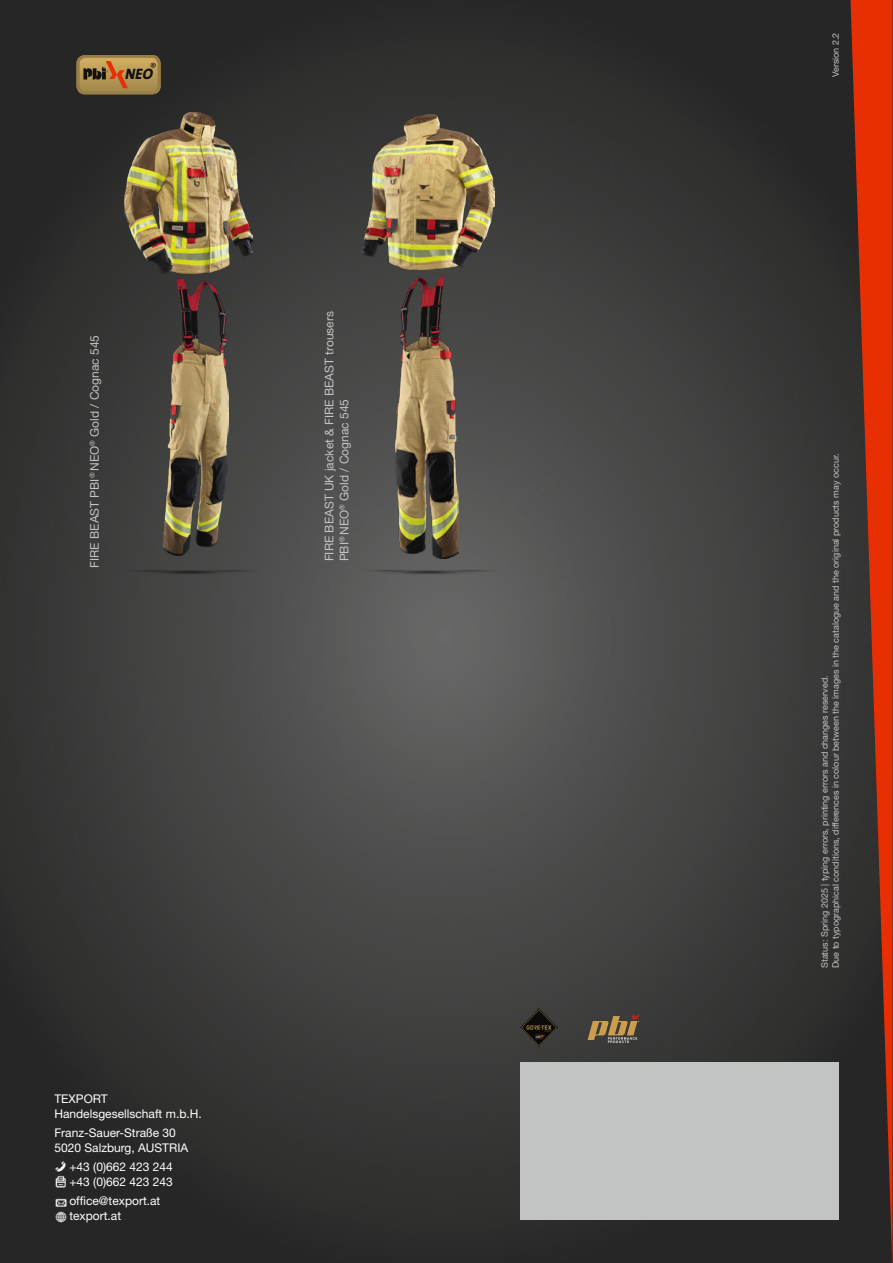
<style>
.page{position:relative;width:893px;height:1263px;background:#fff}
.page>*{position:absolute;margin:0;border:0;box-sizing:border-box;transform-origin:0 0}
.t1{font:italic 15.15px "The Sans Extra Bold Caps";color:#11110f}
.t2{font:12px "Helvetica Neue LT Pro";color:#fff}
.t3{font:12px "Helvetica Neue LT Pro";color:#c2c4c4}
.t4{font:9px "Helvetica Neue LT Pro";color:#c2c4c4}
</style>
<div class="page">
<img style="left:0;top:0;width:893px;height:1263px">
<svg style="left:850px;top:0;width:42px;height:1263px;background:#882d17"></svg>
<div style="left:520px;top:1062px;width:319px;height:157px;background:#c2c4c4"></div>
<img style="left:520px;top:1009px;width:38px;height:37px">
<svg style="left:588px;top:1014px;width:51px;height:29px"></svg>
<svg style="left:54px;top:1161px;width:13px;height:27px"></svg>
<svg style="left:54px;top:1195px;width:13px;height:28px"></svg>
<div style="left:76px;top:55px;width:85px;height:39px;background:#967e46;border-radius:9px"></div>
<svg style="left:80px;top:58px;width:78px;height:33px;background:#ae884a"></svg>
<img style="left:163px;top:279px;width:65px;height:265px">
<img style="left:106px;top:544px;width:170px;height:45px">
<img style="left:124px;top:113px;width:129px;height:160px">
<img style="left:395px;top:274px;width:64px;height:270px">
<img style="left:344px;top:544px;width:170px;height:45px">
<img style="left:362px;top:115px;width:133px;height:154px">
<p class="t1" style="left:125px;top:62px;width:29px">NEO</p>
<p class="t3" style="left:87px;top:568px;width:234px;rotate:-90deg">FIRE BEAST PBI<sup>®</sup> NEO<sup>®</sup> Gold / Cognac 545</p>
<p class="t3" style="left:322px;top:561px;width:252px;rotate:-90deg">FIRE BEAST UK jacket &amp; FIRE BEAST trousers</p>
<p class="t3" style="left:337px;top:561px;width:164px;rotate:-90deg">PBI<sup>®</sup> NEO<sup>®</sup> Gold / Cognac 545</p>
<p class="t2" style="left:54px;top:1091px;width:55px">TEXPORT</p>
<p class="t2" style="left:54px;top:1106px;width:149px">Handelsgesellschaft m.b.H.</p>
<p class="t2" style="left:54px;top:1125px;width:123px">Franz-Sauer-Straße 30</p>
<p class="t2" style="left:54px;top:1140px;width:135px">5020 Salzburg, AUSTRIA</p>
<p class="t2" style="left:69px;top:1159px;width:105px">+43 (0)662 423 244</p>
<p class="t2" style="left:69px;top:1174px;width:105px">+43 (0)662 423 243</p>
<p class="t2" style="left:69px;top:1193px;width:92px">office@texport.at</p>
<p class="t2" style="left:69px;top:1208px;width:53px">texport.at</p>
<p class="t4" style="left:830px;top:77px;width:46px;rotate:-90deg">Version 2.2</p>
<p class="t4" style="left:830px;top:968px;width:516px;rotate:-90deg">Due to typographical conditions, differences in colour between the images in the catalogue and the original products may occur.</p>
<p class="t4" style="left:819px;top:968px;width:294px;rotate:-90deg">Status: Spring 2025 | typing errors, printing errors and changes reserved.</p>
</div>
